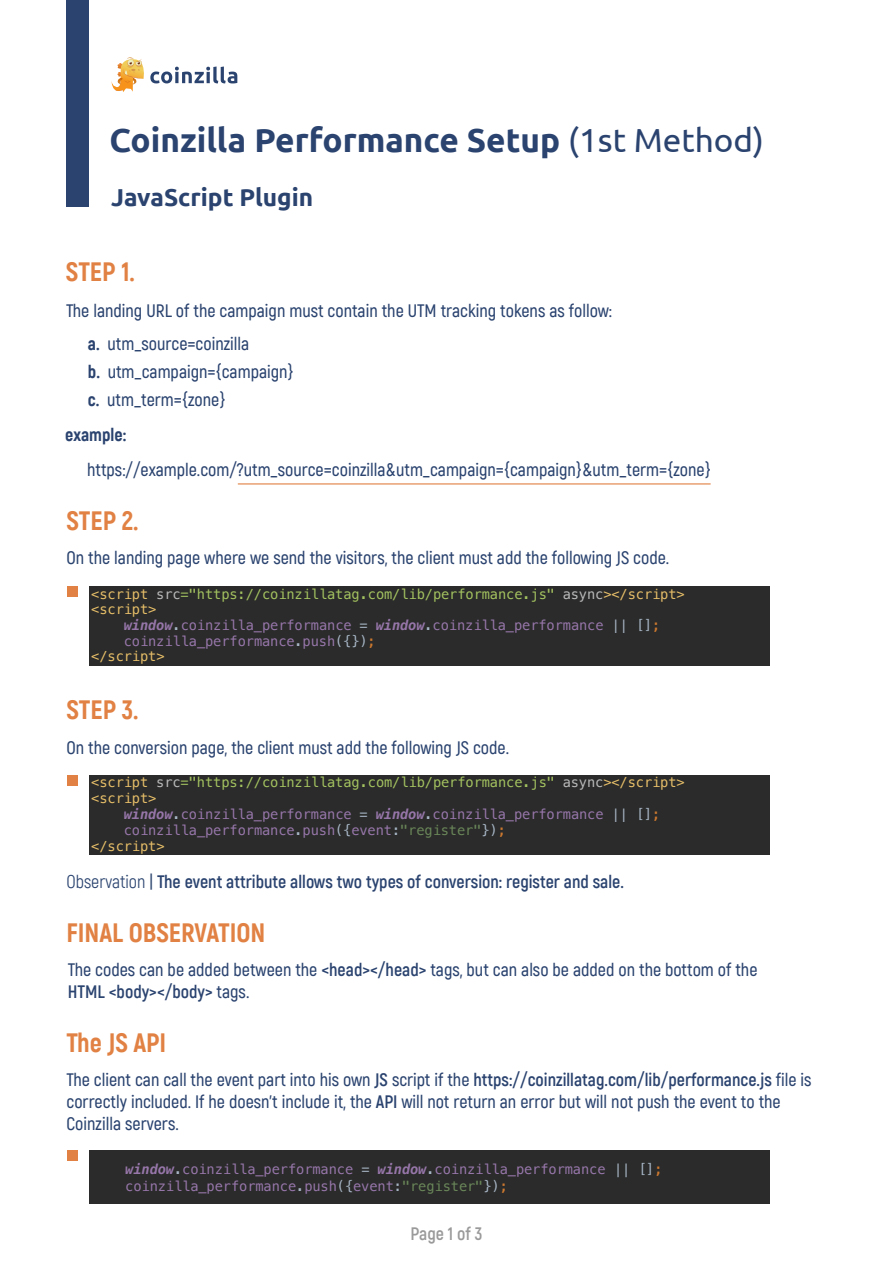
<style>
.page{position:relative;width:893px;height:1263px;background:#fff}
.page>*{position:absolute;margin:0;border:0;box-sizing:border-box;transform-origin:0 0}
.t1{font:700 33.3px "Ubuntu";color:#2a436f}
.t2{font:800 26.55px "Akrobat";color:#e18143}
.t3{font:700 24.45px "Ubuntu";color:#2a436f}
.t4{font:600 18px/21.6px "Akrobat";color:#2a436f}
.t5{font:700 18px "Akrobat";color:#2a436f}
.t6{font:700 18px "Akrobat";letter-spacing:-.005em;color:#9a9a9b}
.t7{font:800 18px "Akrobat";color:#2a436f}
.t8{font:13.65px/16.4px "Menlo";letter-spacing:-.005em;color:#9776aa}
.t9{font:13.65px "Menlo";letter-spacing:-.005em;color:#a4c260}
.t10{font:13.65px "Menlo";letter-spacing:-.005em;color:#e7be69}
.s1{font-weight:400}
.s2{font-weight:800}
.s3{color:#e7be69}
.s4{color:#b9b9ba}
.s5{font-weight:700;font-style:italic}
.s6{color:#a8b6c6}
.s7{color:#cc7830}
.s8{color:#6a8659}
.s9{font-weight:600}
.s10{font-weight:700}
</style>
<div class="page">
<svg style="left:111px;top:57px;width:126px;height:35px"></svg>
<div style="left:66px;top:0;width:23px;height:207px;background:#2a436f"></div>
<div style="left:67px;top:586px;width:10px;height:10px;background:#e18143"></div>
<div style="left:67px;top:775px;width:10px;height:10px;background:#e18143"></div>
<hr style="left:238px;top:483px;width:472px;height:1px;background:#e18143">
<div style="left:89px;top:586px;width:681px;height:16px;background:#2a2b2a"></div>
<div style="left:89px;top:602px;width:681px;height:16px;background:#2a2b2a"></div>
<div style="left:89px;top:618px;width:681px;height:15px;background:#2a2b2a"></div>
<div style="left:89px;top:633px;width:681px;height:16px;background:#2a2b2a"></div>
<div style="left:89px;top:649px;width:681px;height:15px;background:#2a2b2a"></div>
<div style="left:89px;top:775px;width:681px;height:16px;background:#2a2b2a"></div>
<div style="left:89px;top:791px;width:681px;height:15px;background:#2a2b2a"></div>
<div style="left:89px;top:806px;width:681px;height:16px;background:#2a2b2a"></div>
<div style="left:89px;top:822px;width:681px;height:16px;background:#2a2b2a"></div>
<div style="left:89px;top:838px;width:681px;height:16px;background:#2a2b2a"></div>
<div style="left:89px;top:1150px;width:681px;height:53px;background:#2a2b2a"></div>
<div style="left:67px;top:1150px;width:10px;height:10px;background:#e18143"></div>
<h1 class="t1" style="left:109px;top:120px;width:656px">Coinzilla Performance Setup <span class="s1">(1st Method)</span></h1>
<h3 class="t3" style="left:111px;top:183px;width:204px">JavaScript Plugin</h3>
<h2 class="t2" style="left:66px;top:255px;width:70px">STEP 1.</h2>
<p class="t4" style="left:66px;top:300px;width:548px">The landing URL of the campaign must contain the UTM tracking tokens as follow:</p>
<p class="t4" style="left:88px;top:330px;width:207px;line-height:27.9px"><span class="s2">a.</span> utm_source=coinzilla<br><span class="s2">b.</span> utm_campaign={campaign} <span class="s2">c.</span> utm_term={zone}</p>
<p class="t7" style="left:65px;top:424px;width:62px">example:</p>
<p class="t4" style="left:87px;top:459px;width:625px">https://example.com/?utm_source=coinzilla&amp;utm_campaign={campaign}&amp;utm_term={zone}</p>
<h2 class="t2" style="left:66px;top:503px;width:74px">STEP 2.</h2>
<p class="t4" style="left:66px;top:547px;width:604px">On the landing page where we send the visitors, the client must add the following JS code.</p>
<p class="t9" style="left:91px;top:584px;width:595px"><span class="s3">&lt;script</span> <span class="s4">src</span>="https://coinzillatag.com/lib/performance.js" <span class="s4">async</span><span class="s3">&gt;&lt;/script&gt;</span></p>
<p class="t10" style="left:91px;top:600px;width:67px">&lt;script&gt;</p>
<p class="t8" style="left:124px;top:617px;width:538px"><span class="s5">window</span><span class="s6">.</span>coinzilla_performance <span class="s6">=</span> <span class="s5">window</span><span class="s6">.</span>coinzilla_performance <span class="s6">|| []</span><span class="s7">;</span></p>
<p class="t8" style="left:124px;top:633px;width:254px">coinzilla_performance<span class="s6">.</span>push<span class="s6">({})</span><span class="s7">;</span></p>
<p class="t10" style="left:91px;top:647px;width:75px">&lt;/script&gt;</p>
<h2 class="t2" style="left:66px;top:693px;width:74px">STEP 3.</h2>
<p class="t4" style="left:66px;top:737px;width:444px">On the conversion page, the client must add the following JS code.</p>
<p class="t9" style="left:91px;top:773px;width:595px"><span class="s3">&lt;script</span> <span class="s4">src</span>="https://coinzillatag.com/lib/performance.js" <span class="s4">async</span><span class="s3">&gt;&lt;/script&gt;</span></p>
<p class="t10" style="left:91px;top:789px;width:67px">&lt;script&gt;</p>
<p class="t8" style="left:124px;top:806px;width:538px"><span class="s5">window</span><span class="s6">.</span>coinzilla_performance <span class="s6">=</span> <span class="s5">window</span><span class="s6">.</span>coinzilla_performance <span class="s6">|| []</span><span class="s7">;</span></p>
<p class="t8" style="left:124px;top:822px;width:384px">coinzilla_performance<span class="s6">.</span>push<span class="s6">({</span>event<span class="s6">:</span><span class="s8">"register"</span><span class="s6">})</span><span class="s7">;</span></p>
<p class="t10" style="left:91px;top:836px;width:75px">&lt;/script&gt;</p>
<p class="t5" style="left:66px;top:871px;width:559px"><span class="s1">Observation</span> <span class="s9">|</span> The event attribute allows two types of conversion: register and sale.</p>
<h2 class="t2" style="left:66px;top:916px;width:201px">FINAL OBSERVATION</h2>
<p class="t4" style="left:68px;top:959px;width:691px">The codes can be added between the <span class="s10">&lt;head&gt;&lt;/head&gt;</span> tags, but can also be added on the bottom of the<br><span class="s10">HTML &lt;body&gt;&lt;/body&gt;</span> tags.</p>
<h2 class="t2" style="left:66px;top:1026px;width:101px">The JS API</h2>
<p class="t4" style="left:67px;top:1069px;width:746px">The client can call the event part into his own <span class="s10">JS</span> script if the <span class="s10">https://coinzillatag.com/lib/performance.js</span> file is correctly included. If he doesn’t include it, the <span class="s10">API</span> will not return an error but will not push the event to the<br>Coinzilla servers.</p>
<p class="t8" style="left:125px;top:1161px;width:539px"><span class="s5">window</span><span class="s6">.</span>coinzilla_performance <span class="s6">=</span> <span class="s5">window</span><span class="s6">.</span>coinzilla_performance <span class="s6">|| []</span><span class="s7">; </span>coinzilla_performance<span class="s6">.</span>push<span class="s6">({</span>event<span class="s6">:</span><span class="s8">"register"</span><span class="s6">})</span><span class="s7">;</span></p>
<p class="t6" style="left:411px;top:1222px;width:73px">Page 1 of 3</p>
</div>
